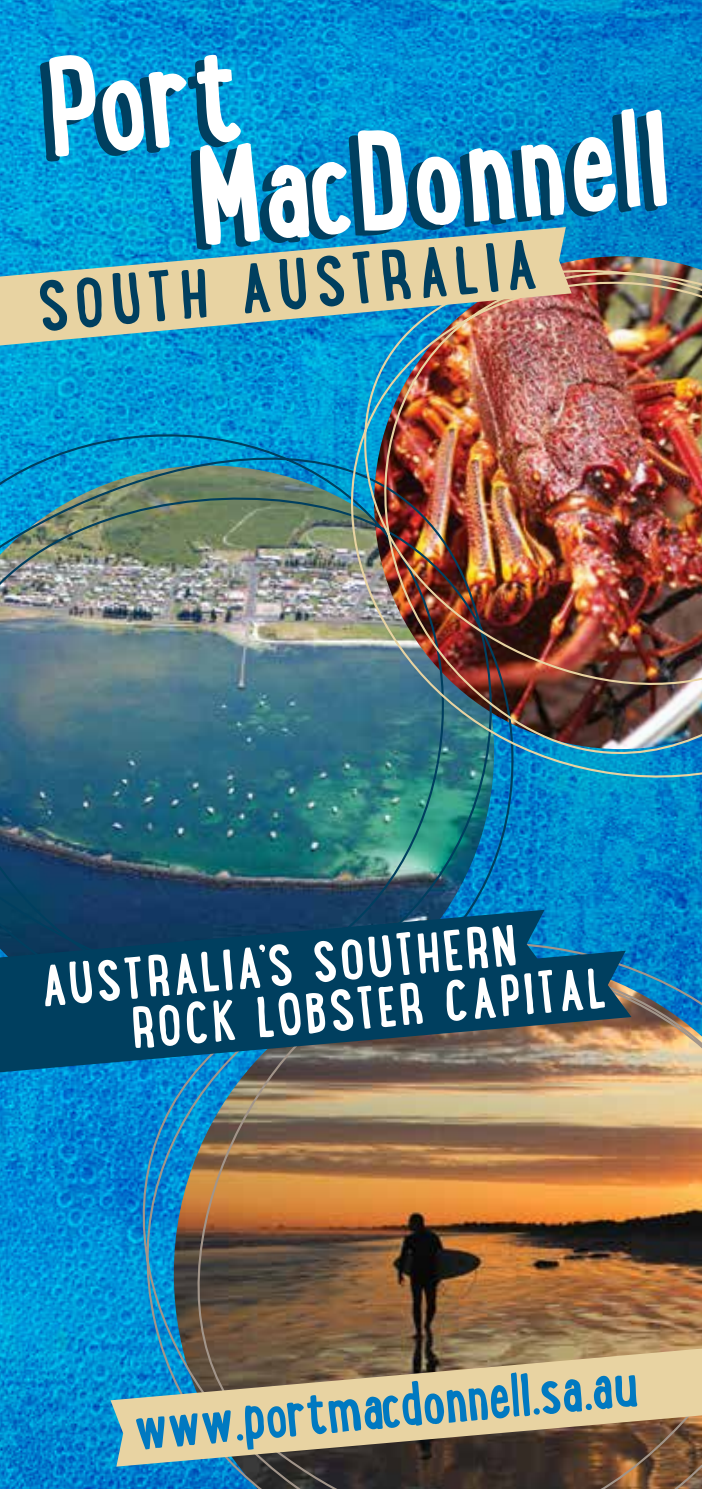
<style>
.page{position:relative;width:702px;height:1489px;background:#fff}
.page>*{position:absolute;margin:0;border:0;box-sizing:border-box;transform-origin:0 0}
.t1{font:700 140px "Lunch Box";color:#fff}
.t2{font:700 70px "Lunch Box";color:#003f5f}
.t3{font:700 62.5px "Lunch Box";color:#0079c1}
.t4{font:700 57.5px/50px "Lunch Box";color:#fff}
</style>
<div class="page">
<img style="left:0;top:0;width:702px;height:1488px">
<svg style="left:0;top:227px;width:300px;height:118px;fill:#e8d3a2"></svg>
<img style="left:67px;top:918px;width:635px;height:570px">
<img style="left:0;top:347px;width:525px;height:729px">
<img style="left:300px;top:217px;width:402px;height:640px">
<svg style="left:0;top:950px;width:631px;height:122px;fill:#00405f"></svg>
<svg style="left:0;top:909px;width:550px;height:115px;fill:#003f5f"></svg>
<svg style="left:110px;top:1348px;width:592px;height:118px;fill:#e8d3a2"></svg>
<svg style="left:610px;top:112px;width:23px;height:101px"></svg>
<h1 class="t1" style="left:38px;top:5px;width:198px;rotate:-5deg">Port</h1>
<h1 class="t1" style="left:188px;top:94px;width:476px;rotate:-5deg">MacDonnell</h1>
<p class="t2" style="left:34px;top:256px;width:501px;rotate:-5deg">SOUTH AUSTRALIA</p>
<p class="t4" style="left:125px;top:951px;width:476px;text-indent:-86px;rotate:-5deg">AUSTRALIA’S SOUTHERN<br>ROCK LOBSTER CAPITAL</p>
<p class="t3" style="left:130px;top:1382px;width:507px;rotate:-5deg">www.portmacdonnell.sa.au</p>
</div>
